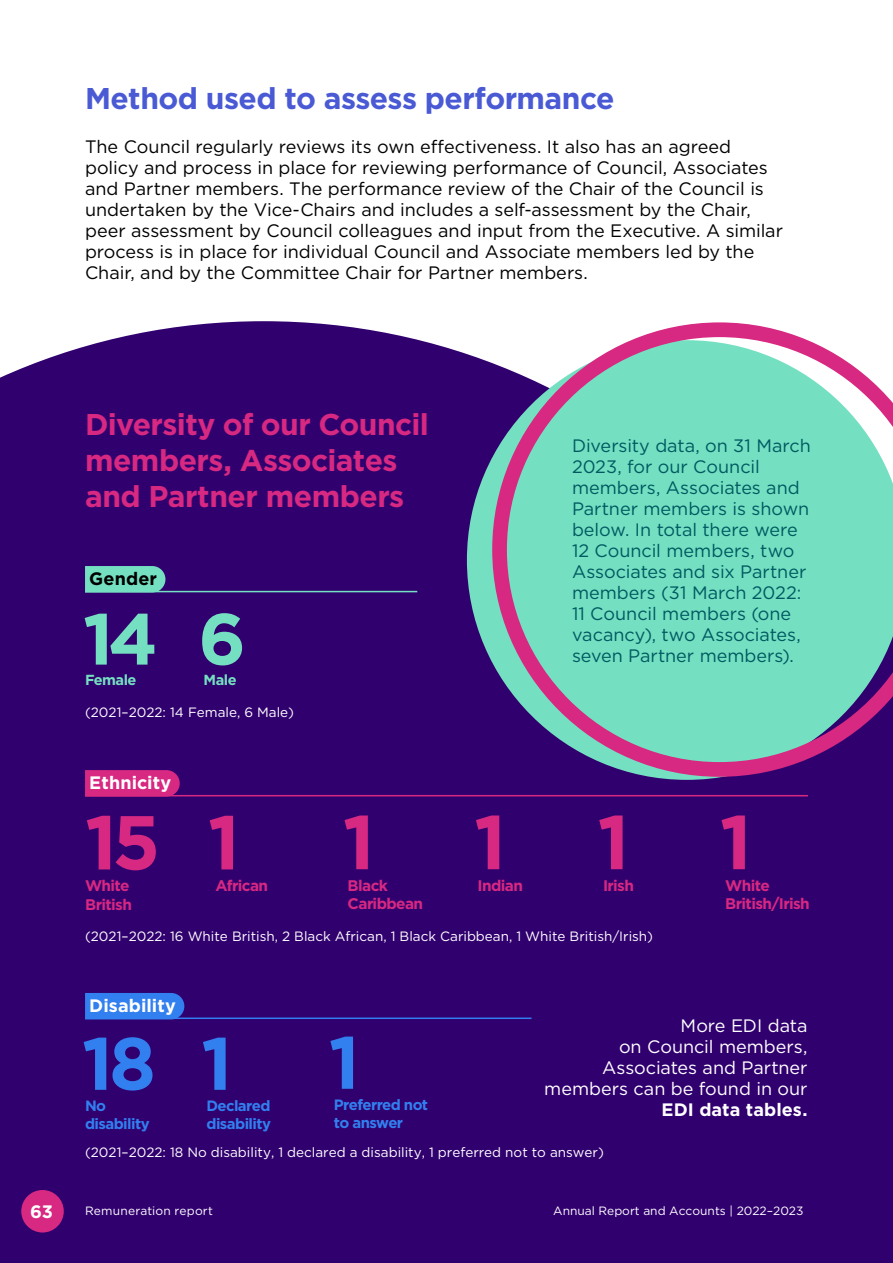
<style>
.page{position:relative;width:893px;height:1263px;background:#fff}
.page>*{position:absolute;margin:0;border:0;box-sizing:border-box;transform-origin:0 0}
.t1{font:700 76.2px "Gotham";color:#d72882}
.t2{font:700 74.1px "Gotham";color:#327fef}
.t3{font:700 72.3px "Gotham";color:#74e0c1}
.t4{font:700 30px/36px "Gotham";letter-spacing:-.02em;color:#d72882}
.t5{font:700 30px "Gotham";letter-spacing:-.02em;color:#495ad4}
.t6{font:18px/21px "Gotham";letter-spacing:-.005em;color:#000}
.t7{font:18px/21px "Gotham";color:#005961}
.t8{font:18px/21px "Gotham";color:#fff;text-align:right}
.t9{font:700 18px "Gotham";color:#fff}
.t10{font:700 18px "Gotham";letter-spacing:.005em;color:#000}
.t11{font:700 15.3px "Gotham";letter-spacing:-.04em;color:#d72882}
.t12{font:700 15px "Gotham";letter-spacing:-.04em;color:#327fef}
.t13{font:700 14.55px "Gotham";letter-spacing:-.035em;color:#74e0c1}
.t14{font:13.5px "Gotham";color:#fff}
.t15{font:12px "Gotham";color:#fff}
.t16{font:12px "Gotham";letter-spacing:.02em;color:#fff}
.s1{font-weight:700}
</style>
<div class="page">
<div style="left:0;top:321px;width:893px;height:942px;background:#31006f"></div>
<div style="left:21px;top:1190px;width:43px;height:42px;background:#d72882;border-radius:50%"></div>
<svg style="left:467px;top:340px;width:426px;height:440px;background:#4c4b8c"></svg>
<svg style="left:492px;top:322px;width:401px;height:455px;background:#82c1ba"></svg>
<svg style="left:85px;top:770px;width:95px;height:27px;background:#d02681"></svg>
<hr style="left:85px;top:795px;width:723px;height:1px;background:#d72882">
<div style="left:85px;top:566px;width:80px;height:25px;background:#74e0c1"></div>
<hr style="left:85px;top:591px;width:332px;height:1px;background:#74e0c1">
<div style="left:85px;top:993px;width:99px;height:24px;background:#327fef"></div>
<hr style="left:85px;top:1017px;width:446px;height:2px;background:#327fef">
<p class="t5" style="left:85px;top:79px;width:531px">Method used to assess performance</p>
<p class="t6" style="left:85px;top:136px;width:699px">The Council regularly reviews its own efectiveness. It also has an agreed policy and process in place for reviewing performance of Council, Associates and Partner members. The performance review of the Chair of the Council is undertaken by the Vice-Chairs and includes a self-assessment by the Chair, peer assessment by Council colleagues and input from the Executive. A similar process is in place for individual Council and Associate members led by the Chair, and by the Committee Chair for Partner members.</p>
<h2 class="t4" style="left:85px;top:406px;width:345px">Diversity of our Council members, Associates and Partner members</h2>
<p class="t10" style="left:89px;top:566px;width:69px">Gender</p>
<p class="t3" style="left:198px;top:591px;width:49px">6</p>
<p class="t13" style="left:204px;top:670px;width:35px">Male</p>
<p class="t14" style="left:85px;top:704px;width:211px">(2021–2022: 14 Female, 6 Male)</p>
<p class="t3" style="left:83px;top:591px;width:77px">14</p>
<p class="t13" style="left:85px;top:670px;width:53px">Female</p>
<h1 class="t9" style="left:89px;top:770px;width:83px">Ethnicity</h1>
<p class="t1" style="left:85px;top:792px;width:77px">15</p>
<p class="t11" style="left:85px;top:875px;width:46px">White</p>
<p class="t1" style="left:208px;top:792px;width:34px">1</p>
<p class="t11" style="left:216px;top:875px;width:54px">African</p>
<p class="t1" style="left:343px;top:792px;width:34px">1</p>
<p class="t11" style="left:348px;top:875px;width:42px">Black</p>
<p class="t1" style="left:474px;top:792px;width:34px">1</p>
<p class="t11" style="left:478px;top:875px;width:47px">Indian</p>
<p class="t7" style="left:572px;top:435px;width:240px">Diversity data, on 31 March<br>2023, for our Council members, Associates and<br>Partner members is shown below. In total there were<br>12 Council members, two<br>Associates and six Partner members (31 March 2022:<br>11 Council members (one vacancy), two Associates, seven Partner members).</p>
<p class="t1" style="left:597px;top:792px;width:34px">1</p>
<p class="t11" style="left:603px;top:875px;width:32px">Irish</p>
<p class="t1" style="left:720px;top:792px;width:34px">1</p>
<p class="t11" style="left:725px;top:875px;width:46px">White</p>
<p class="t11" style="left:85px;top:894px;width:48px">British</p>
<p class="t11" style="left:348px;top:894px;width:77px">Caribbean</p>
<p class="t11" style="left:725px;top:894px;width:86px">British/Irish</p>
<p class="t14" style="left:85px;top:928px;width:570px">(2021–2022: 16 White British, 2 Black African, 1 Black Caribbean, 1 White British/Irish)</p>
<h2 class="t9" style="left:89px;top:993px;width:88px">Disability</h2>
<p class="t2" style="left:82px;top:1014px;width:75px">18</p>
<p class="t12" style="left:85px;top:1095px;width:23px">No</p>
<p class="t2" style="left:201px;top:1014px;width:33px">1</p>
<p class="t12" style="left:206px;top:1095px;width:66px">Declared</p>
<p class="t2" style="left:329px;top:1013px;width:33px">1</p>
<p class="t12" style="left:334px;top:1094px;width:96px">Preferred not</p>
<p class="t12" style="left:85px;top:1113px;width:66px">disability</p>
<p class="t12" style="left:206px;top:1113px;width:66px">disability</p>
<p class="t12" style="left:334px;top:1112px;width:71px">to answer</p>
<p class="t8" style="left:544px;top:1014px;width:265px">More EDI data<br>on Council members,<br>Associates and Partner members can be found in our<br><span class="s1">EDI data tables.</span></p>
<p class="t14" style="left:85px;top:1143px;width:520px">(2021–2022: 18 No disability, 1 declared a disability, 1 preferred not to answer)</p>
<p class="t9" style="left:30px;top:1200px;width:24px">63</p>
<p class="t16" style="left:85px;top:1203px;width:130px">Remuneration report</p>
<p class="t15" style="left:553px;top:1203px;width:252px">Annual Report and Accounts | 2022–2023</p>
</div>
